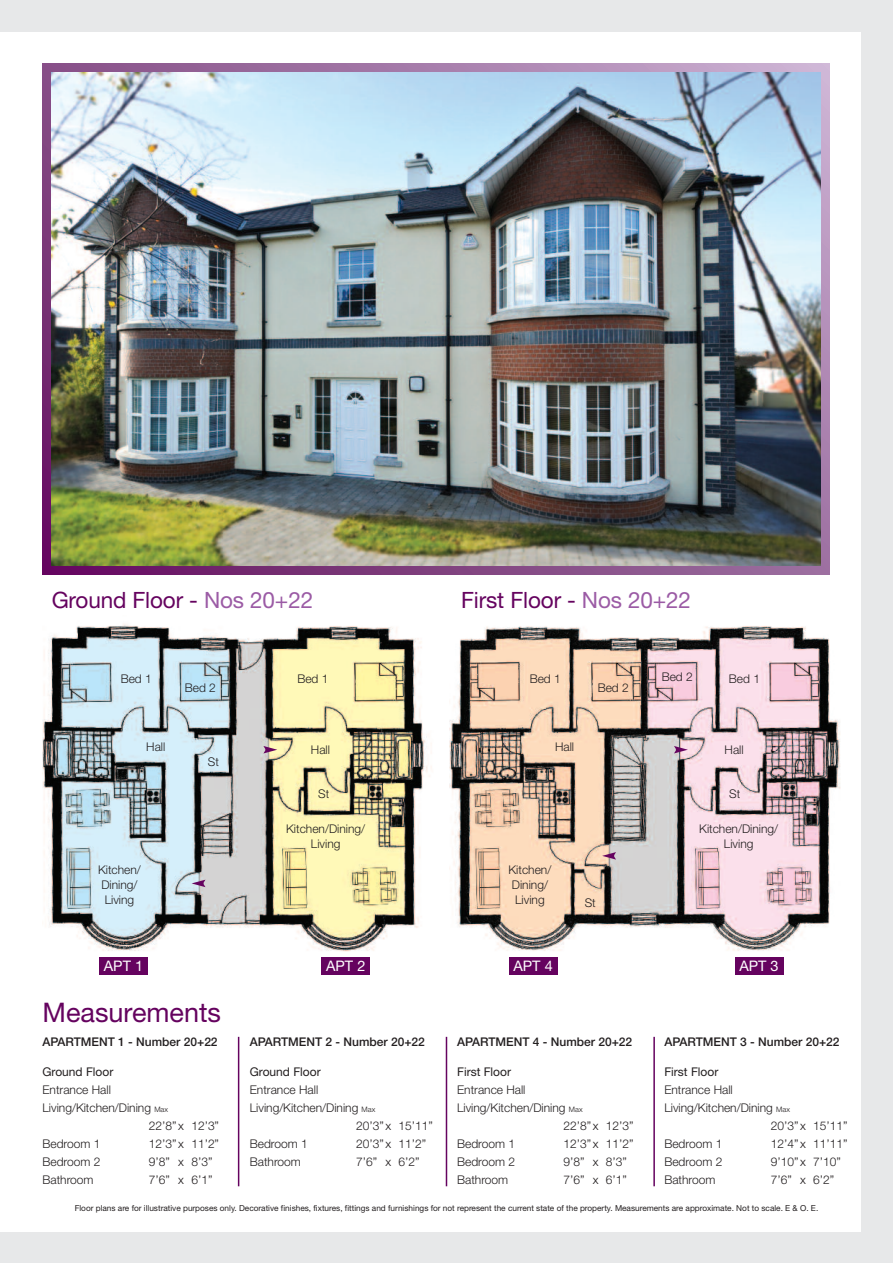
<style>
.page{position:relative;width:893px;height:1263px;background:#e7e8e9}
.page>*{position:absolute;margin:0;border:0;box-sizing:border-box;transform-origin:0 0}
.t1{font:27px "Helvetica Neue";color:#65035f}
.t2{font:22.5px "Helvetica Neue";letter-spacing:-.005em;color:#65035f}
.t3{font:14.55px "Helvetica Neue";color:#fff}
.t4{font:300 12px/15px "Helvetica Neue";color:#231f20}
.t5{font:500 12px "Helvetica Neue";color:#231f20}
.t6{font:12px "Helvetica Neue";color:#231f20}
.t7{font:8.25px "Helvetica Neue";color:#231f20}
.s1{color:#9b5ba5}
.s2{font-size:7.5px}
</style>
<div class="page">
<div style="left:0;top:32px;width:861px;height:1199px;background:#fff"></div>
<img style="left:43px;top:624px;width:389px;height:328px">
<img style="left:449px;top:626px;width:392px;height:325px">
<hr style="left:238px;top:1037px;width:1px;height:149px;background:#65035f">
<hr style="left:446px;top:1037px;width:1px;height:149px;background:#65035f">
<hr style="left:653px;top:1037px;width:2px;height:149px;background:#65035f">
<svg style="left:43px;top:64px;width:786px;height:510px;background:#945f96"></svg>
<img style="left:51px;top:72px;width:770px;height:494px">
<div style="left:99px;top:958px;width:49px;height:17px;background:#65035f"></div>
<div style="left:322px;top:958px;width:48px;height:17px;background:#65035f"></div>
<div style="left:509px;top:958px;width:48px;height:17px;background:#65035f"></div>
<div style="left:735px;top:958px;width:48px;height:17px;background:#65035f"></div>
<svg style="left:192px;top:880px;width:13px;height:7px"></svg>
<svg style="left:263px;top:746px;width:14px;height:7px"></svg>
<svg style="left:602px;top:852px;width:14px;height:8px"></svg>
<svg style="left:674px;top:746px;width:14px;height:7px"></svg>
<h2 class="t2" style="left:52px;top:592px;width:263px">Ground Floor - <span class="s1">Nos 20+22</span></h2>
<h2 class="t2" style="left:461px;top:592px;width:232px">First Floor - <span class="s1">Nos 20+22</span></h2>
<p class="t4" style="left:662px;top:670px;width:33px">Bed 2</p>
<p class="t4" style="left:121px;top:672px;width:33px">Bed 1</p>
<p class="t4" style="left:297px;top:672px;width:33px">Bed 1</p>
<p class="t4" style="left:530px;top:672px;width:33px">Bed 1</p>
<p class="t4" style="left:729px;top:672px;width:33px">Bed 1</p>
<p class="t4" style="left:185px;top:681px;width:33px">Bed 2</p>
<p class="t4" style="left:598px;top:681px;width:33px">Bed 2</p>
<p class="t4" style="left:146px;top:740px;width:21px">Hall</p>
<p class="t4" style="left:311px;top:743px;width:21px">Hall</p>
<p class="t4" style="left:555px;top:740px;width:21px">Hall</p>
<p class="t4" style="left:725px;top:743px;width:21px">Hall</p>
<p class="t4" style="left:208px;top:755px;width:13px">St</p>
<p class="t4" style="left:318px;top:788px;width:13px">St</p>
<p class="t4" style="left:729px;top:788px;width:13px">St</p>
<p class="t4" style="left:286px;top:822px;width:80px;text-align:center">Kitchen/Dining/<br>Living</p>
<p class="t4" style="left:699px;top:822px;width:80px;text-align:center">Kitchen/Dining/<br>Living</p>
<p class="t4" style="left:98px;top:864px;width:44px">Kitchen/<br>Dining/<br>Living</p>
<p class="t4" style="left:508px;top:864px;width:44px">Kitchen/<br>Dining/<br>Living</p>
<p class="t4" style="left:585px;top:896px;width:13px">St</p>
<p class="t3" style="left:104px;top:960px;width:41px">APT 1</p>
<p class="t3" style="left:326px;top:960px;width:41px">APT 2</p>
<p class="t3" style="left:513px;top:960px;width:41px">APT 4</p>
<p class="t3" style="left:739px;top:960px;width:41px">APT 3</p>
<h1 class="t1" style="left:43px;top:1003px;width:180px">Measurements</h1>
<p class="t5" style="left:43px;top:1038px;width:177px">APARTMENT 1 - Number 20+22</p>
<p class="t6" style="left:43px;top:1068px;width:72px">Ground Floor</p>
<p class="t4" style="left:43px;top:1084px;width:70px">Entrance Hall</p>
<p class="t4" style="left:43px;top:1102px;width:127px">Living/Kitchen/Dining <span class="s2">Max</span></p>
<p class="t4" style="left:149px;top:1120px;width:72px">22’8” x 12’3”</p>
<p class="t4" style="left:43px;top:1138px;width:59px">Bedroom 1</p>
<p class="t4" style="left:149px;top:1138px;width:72px">12’3” x 11’2”</p>
<p class="t4" style="left:43px;top:1156px;width:59px">Bedroom 2</p>
<p class="t4" style="left:149px;top:1156px;width:65px">9’8” x 8’3”</p>
<p class="t4" style="left:43px;top:1174px;width:53px">Bathroom</p>
<p class="t4" style="left:149px;top:1174px;width:65px">7’6” x 6’1”</p>
<p class="t5" style="left:250px;top:1038px;width:177px">APARTMENT 2 - Number 20+22</p>
<p class="t6" style="left:250px;top:1068px;width:72px">Ground Floor</p>
<p class="t4" style="left:250px;top:1084px;width:70px">Entrance Hall</p>
<p class="t4" style="left:250px;top:1102px;width:127px">Living/Kitchen/Dining <span class="s2">Max</span></p>
<p class="t4" style="left:356px;top:1120px;width:78px">20’3” x 15’11”</p>
<p class="t4" style="left:250px;top:1138px;width:59px">Bedroom 1</p>
<p class="t4" style="left:356px;top:1138px;width:72px">20’3” x 11’2”</p>
<p class="t4" style="left:250px;top:1156px;width:53px">Bathroom</p>
<p class="t4" style="left:356px;top:1156px;width:65px">7’6” x 6’2”</p>
<p class="t5" style="left:457px;top:1038px;width:177px">APARTMENT 4 - Number 20+22</p>
<p class="t6" style="left:457px;top:1068px;width:55px">First Floor</p>
<p class="t4" style="left:457px;top:1084px;width:70px">Entrance Hall</p>
<p class="t4" style="left:457px;top:1102px;width:127px">Living/Kitchen/Dining <span class="s2">Max</span></p>
<p class="t4" style="left:563px;top:1120px;width:72px">22’8” x 12’3”</p>
<p class="t4" style="left:457px;top:1138px;width:59px">Bedroom 1</p>
<p class="t4" style="left:563px;top:1138px;width:72px">12’3” x 11’2”</p>
<p class="t4" style="left:457px;top:1156px;width:59px">Bedroom 2</p>
<p class="t4" style="left:563px;top:1156px;width:65px">9’8” x 8’3”</p>
<p class="t4" style="left:457px;top:1174px;width:53px">Bathroom</p>
<p class="t4" style="left:563px;top:1174px;width:65px">7’6” x 6’1”</p>
<p class="t5" style="left:664px;top:1038px;width:177px">APARTMENT 3 - Number 20+22</p>
<p class="t6" style="left:664px;top:1068px;width:55px">First Floor</p>
<p class="t4" style="left:664px;top:1084px;width:70px">Entrance Hall</p>
<p class="t4" style="left:664px;top:1102px;width:127px">Living/Kitchen/Dining <span class="s2">Max</span></p>
<p class="t4" style="left:771px;top:1120px;width:78px">20’3” x 15’11”</p>
<p class="t4" style="left:664px;top:1138px;width:59px">Bedroom 1</p>
<p class="t4" style="left:771px;top:1138px;width:78px">12’4” x 11’11”</p>
<p class="t4" style="left:664px;top:1156px;width:59px">Bedroom 2</p>
<p class="t4" style="left:771px;top:1156px;width:72px">9’10” x 7’10”</p>
<p class="t4" style="left:664px;top:1174px;width:53px">Bathroom</p>
<p class="t4" style="left:771px;top:1174px;width:65px">7’6” x 6’2”</p>
<p class="t7" style="left:75px;top:1205px;width:745px">Floor plans are for illustrative purposes only. Decorative finishes, fixtures, fittings and furnishings for not represent the current state of the property. Measurements are approximate. Not to scale. E &amp; O. E.</p>
</div>
